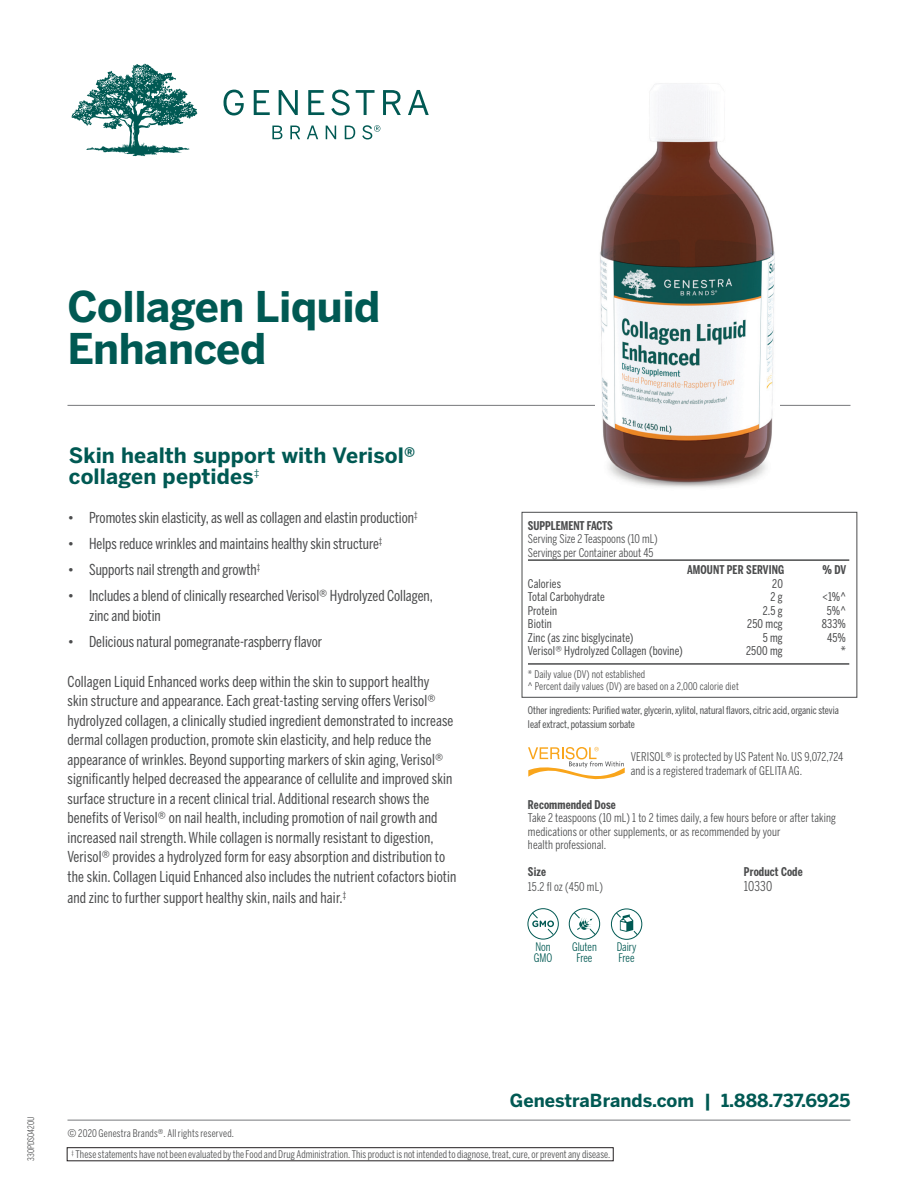
<style>
.page{position:relative;width:918px;height:1188px;background:#fff}
.page>*{position:absolute;margin:0;border:0;box-sizing:border-box;transform-origin:0 0}
.t1{font:700 42px/42px "Benton Sans";letter-spacing:-.01em;color:#005953}
.t2{font:700 21px/21.8px "Benton Sans";letter-spacing:.005em;color:#005953}
.t3{font:700 17.85px "Benton Sans";letter-spacing:.005em;color:#005953}
.t4{font:15px/19.5px "Benton Sans Compressed";letter-spacing:.01em;color:#4b4c4d}
.t5{font:13.5px "Benton Sans Compressed";letter-spacing:.005em;color:#4b4c4d}
.t6{font:12px/13.5px "Benton Sans Compressed";letter-spacing:.01em;color:#4b4c4d}
.t7{font:12px "Benton Sans Compressed";letter-spacing:.01em;color:#4b4c4d}
.t8{font:700 12px "Benton Sans Compressed";letter-spacing:.01em;color:#4b4c4d}
.t9{font:11.7px/11.7px "Benton Sans Compressed";color:#005953}
.t10{font:10.5px/12px "Benton Sans Compressed";letter-spacing:.01em;color:#4b4c4d}
.t11{font:10.5px/13.5px "Benton Sans Compressed";color:#4b4c4d}
.t12{font:9.15px "Benton Sans";color:#005953}
.t13{font:9px "Benton Sans Compressed";letter-spacing:.01em;color:#4b4c4d}
.s1{font-family:"Benton Sans"}
</style>
<div class="page">
<hr style="left:68px;top:1120px;width:782px;height:1px;background:#76787b">
<svg style="left:224px;top:90px;width:205px;height:25px"></svg>
<svg style="left:272px;top:125px;width:108px;height:15px"></svg>
<svg style="left:72px;top:64px;width:126px;height:92px"></svg>
<hr style="left:68px;top:405px;width:782px;height:1px;background:#76787b">
<img style="left:595px;top:83px;width:185px;height:405px">
<svg style="left:611px;top:909px;width:31px;height:30px"></svg>
<div style="left:611px;top:909px;width:31px;height:31px;border:1px solid #005953;border-radius:50%"></div>
<svg style="left:615px;top:912px;width:24px;height:24px"></svg>
<svg style="left:528px;top:909px;width:30px;height:30px"></svg>
<div style="left:528px;top:908px;width:31px;height:32px;border:1px solid #005953;border-radius:50%"></div>
<svg style="left:531px;top:912px;width:23px;height:24px"></svg>
<svg style="left:569px;top:909px;width:31px;height:30px"></svg>
<div style="left:569px;top:908px;width:31px;height:32px;border:1px solid #005953;border-radius:50%"></div>
<svg style="left:573px;top:912px;width:23px;height:24px"></svg>
<hr style="left:528px;top:559px;width:321px;height:2px;background:#4b4c4d">
<hr style="left:528px;top:663px;width:321px;height:2px;background:#4b4c4d">
<svg style="left:528px;top:747px;width:97px;height:32px"></svg>
<div style="left:522px;top:512px;width:335px;height:186px;border:1px solid #4b4c4d"></div>
<h1 class="t1" style="left:68px;top:285px;width:314px">Collagen Liquid<br>Enhanced</h1>
<h2 class="t2" style="left:69px;top:444px;width:348px">Skin health support with Verisol® collagen peptides</h2>
<p class="t12" style="left:254px;top:467px;width:7px">‡</p>
<p class="t4" style="left:68px;top:507px;width:352px">• Promotes skin elasticity, as well as collagen and elastin production<sup>‡</sup></p>
<p class="t4" style="left:68px;top:533px;width:316px">• Helps reduce wrinkles and maintains healthy skin structure<sup>‡</sup></p>
<p class="t4" style="left:68px;top:560px;width:194px">• Supports nail strength and growth<sup>‡</sup></p>
<p class="t4" style="left:89px;top:586px;width:345px;text-indent:-22px">• Includes a blend of clinically researched Verisol<span class="s1">®</span> Hydrolyzed Collagen, zinc and biotin</p>
<p class="t4" style="left:68px;top:632px;width:256px">• Delicious natural pomegranate-raspberry flavor</p>
<p class="t4" style="left:68px;top:671px;width:391px">Collagen Liquid Enhanced works deep within the skin to support healthy<br>skin structure and appearance. Each great-tasting serving offers Verisol<span class="s1">® </span>hydrolyzed collagen, a clinically studied ingredient demonstrated to increase dermal collagen production, promote skin elasticity, and help reduce the appearance of wrinkles. Beyond supporting markers of skin aging, Verisol<span class="s1">® </span>significantly helped decreased the appearance of cellulite and improved skin surface structure in a recent clinical trial. Additional research shows the benefits of Verisol<span class="s1">®</span> on nail health, including promotion of nail growth and increased nail strength. While collagen is normally resistant to digestion, Verisol<span class="s1">®</span> provides a hydrolyzed form for easy absorption and distribution to the skin. Collagen Liquid Enhanced also includes the nutrient cofactors biotin</p>
<p class="t4" style="left:68px;top:887px;width:280px">and zinc to further support healthy skin, nails and hair.<sup>‡</sup></p>
<p class="t8" style="left:528px;top:518px;width:86px">SUPPLEMENT FACTS</p>
<p class="t6" style="left:528px;top:532px;width:131px">Serving Size 2 Teaspoons (10 mL)<br>Servings per Container about 45</p>
<p class="t8" style="left:687px;top:563px;width:99px">AMOUNT PER SERVING</p>
<p class="t8" style="left:822px;top:563px;width:25px">% DV</p>
<p class="t7" style="left:528px;top:576px;width:35px">Calories</p>
<p class="t7" style="left:772px;top:576px;width:12px">20</p>
<p class="t7" style="left:528px;top:590px;width:78px">Total Carbohydrate</p>
<p class="t7" style="left:771px;top:590px;width:14px">2 g</p>
<p class="t7" style="left:823px;top:590px;width:25px">&lt;1%^</p>
<p class="t7" style="left:528px;top:603px;width:31px">Protein</p>
<p class="t7" style="left:763px;top:603px;width:22px">2.5 g</p>
<p class="t7" style="left:827px;top:603px;width:21px">5%^</p>
<p class="t7" style="left:528px;top:617px;width:25px">Biotin</p>
<p class="t7" style="left:747px;top:617px;width:37px">250 mcg</p>
<p class="t7" style="left:822px;top:617px;width:26px">833%</p>
<p class="t7" style="left:528px;top:630px;width:107px">Zinc (as zinc bisglycinate)</p>
<p class="t7" style="left:763px;top:630px;width:22px">5 mg</p>
<p class="t7" style="left:827px;top:630px;width:20px">45%</p>
<p class="t7" style="left:528px;top:644px;width:156px">Verisol<span class="s1">®</span> Hydrolyzed Collagen (bovine)</p>
<p class="t7" style="left:746px;top:644px;width:38px">2500 mg</p>
<p class="t7" style="left:841px;top:644px;width:7px">*</p>
<p class="t10" style="left:528px;top:668px;width:212px">* Daily value (DV) not established<br>^ Percent daily values (DV) are based on a 2,000 calorie diet</p>
<p class="t11" style="left:528px;top:704px;width:312px">Other ingredients: Purified water, glycerin, xylitol, natural flavors, citric acid, organic stevia leaf extract, potassium sorbate</p>
<p class="t6" style="left:631px;top:750px;width:214px">VERISOL<span class="s1">®</span> is protected by US Patent No. US 9,072,724 and is a registered trademark of GELITA AG.</p>
<p class="t8" style="left:528px;top:797px;width:89px">Recommended Dose</p>
<p class="t6" style="left:528px;top:811px;width:309px">Take 2 teaspoons (10 mL) 1 to 2 times daily, a few hours before or after taking medications or other supplements, or as recommended by your<br>health professional.</p>
<p class="t8" style="left:528px;top:864px;width:20px">Size</p>
<p class="t8" style="left:744px;top:864px;width:60px">Product Code</p>
<p class="t6" style="left:528px;top:880px;width:76px">15.2 fl oz (450 mL)</p>
<p class="t5" style="left:744px;top:878px;width:30px">10330</p>
<p class="t9" style="left:534px;top:940px;width:20px">Non<br>GMO</p>
<p class="t9" style="left:572px;top:940px;width:26px;text-align:center">Gluten<br>Free</p>
<p class="t9" style="left:617px;top:941px;width:21px">Dairy<br>Free</p>
<p class="t13" style="left:25px;top:1161px;width:46px;rotate:-90deg">330PDS0420U</p>
<p class="t10" style="left:68px;top:1127px;width:168px"><span class="s1">©</span> 2020 Genestra Brands<span class="s1">®</span>. All rights reserved.</p>
<p class="t3" style="left:510px;top:1090px;width:342px">GenestraBrands.com | 1.888.737.6925</p>
<p class="t10" style="left:72px;top:1148px;width:540px"><sup>‡</sup> These statements have not been evaluated by the Food and Drug Administration. This product is not intended to diagnose, treat, cure, or prevent any disease.</p>
</div>
